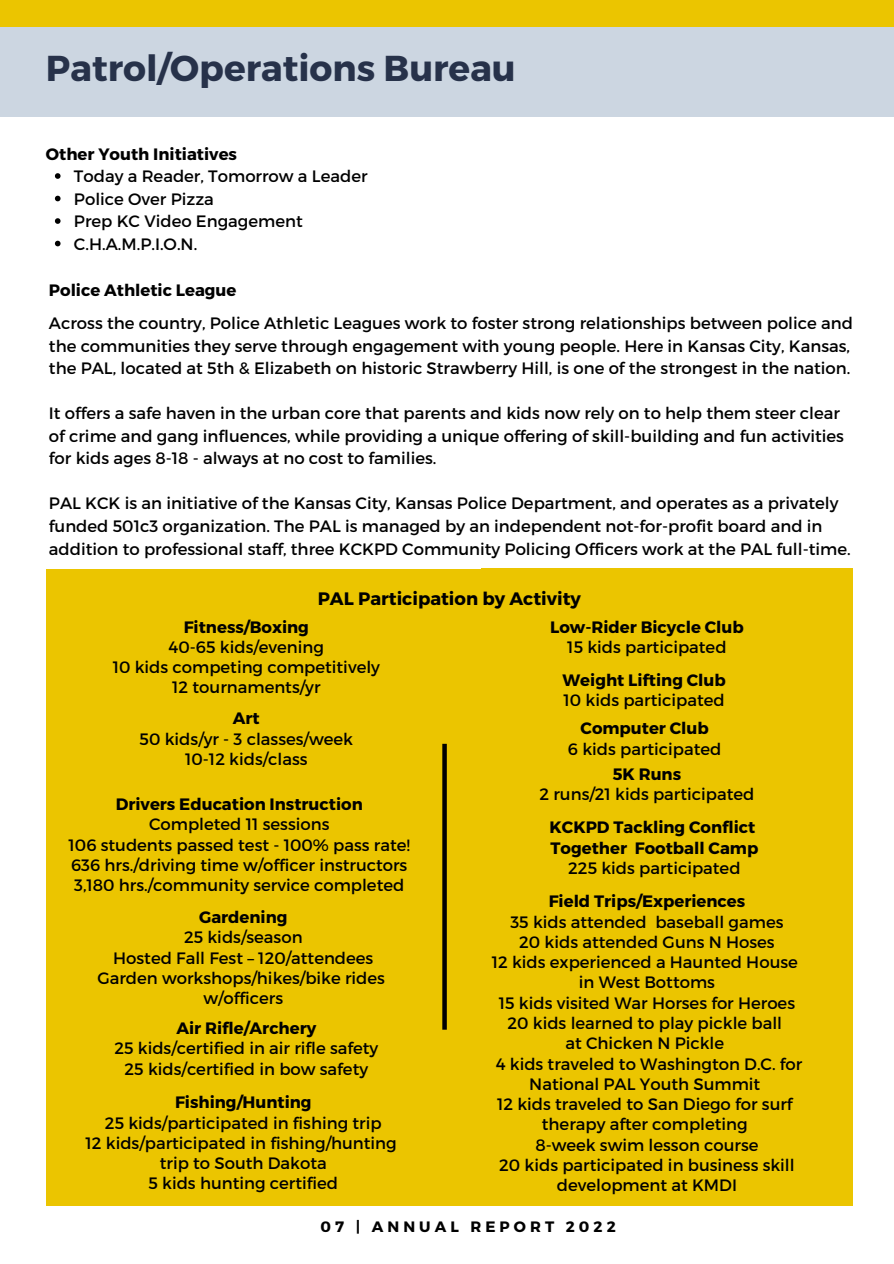
<style>
.page{position:relative;width:894px;height:1264px;background:#fff}
.page>*{position:absolute;margin:0;border:0;box-sizing:border-box;transform-origin:0 0}
.t1{font:700 36px "Montserrat";color:#27324a}
.t2{font:700 18px "Montserrat";color:#000}
.t3{font:16.5px/20.2px "Montserrat";color:#000;text-align:center}
.t4{font:700 16.5px/20.2px "Montserrat";color:#000;text-align:center}
.t5{font:700 15px "Montserrat";letter-spacing:.27em;color:#000}
.s1{font-weight:700}
.s2{font-weight:400}
</style>
<div class="page">
<div style="left:0;top:0;width:893px;height:117px;background:#ebc500"></div>
<div style="left:0;top:27px;width:893px;height:90px;background:#ccd6e1"></div>
<div style="left:46px;top:568px;width:449px;height:637px;background:#ebc500"></div>
<div style="left:481px;top:568px;width:371px;height:638px;background:#ebc500"></div>
<svg style="left:442px;top:743px;width:4px;height:286px"></svg>
<svg style="left:55px;top:173px;width:5px;height:6px"></svg>
<svg style="left:55px;top:196px;width:5px;height:5px"></svg>
<svg style="left:55px;top:218px;width:5px;height:6px"></svg>
<svg style="left:55px;top:241px;width:5px;height:5px"></svg>
<h3 class="t1" style="left:46px;top:45px;width:471px">Patrol/Operations Bureau</h3>
<h3 class="t4" style="left:46px;top:143px;width:193px">Other Youth Initiatives</h3>
<h3 class="t3" style="left:74px;top:165px;width:295px">Today a Reader, Tomorrow a Leader</h3>
<h3 class="t3" style="left:74px;top:188px;width:141px">Police Over Pizza</h3>
<h3 class="t3" style="left:74px;top:210px;width:230px">Prep KC Video Engagement</h3>
<p class="t3" style="left:74px;top:233px;width:125px">C.H.A.M.P.I.O.N.</p>
<h2 class="t4" style="left:49px;top:279px;width:189px">Police Athletic League</h2>
<p class="t3" style="left:49px;top:311px;width:805px;line-height:22.5px;text-align:left">Across the country, Police Athletic Leagues work to foster strong relationships between police and the communities they serve through engagement with young people. Here in Kansas City, Kansas, the PAL, located at 5th &amp; Elizabeth on historic Strawberry Hill, is one of the strongest in the nation.</p>
<p class="t3" style="left:49px;top:401px;width:796px;line-height:22.5px;text-align:left">It offers a safe haven in the urban core that parents and kids now rely on to help them steer clear of crime and gang influences, while providing a unique offering of skill-building and fun activities for kids ages 8-18 - always at no cost to families.</p>
<p class="t3" style="left:49px;top:491px;width:803px;line-height:22.5px;text-align:left">PAL KCK is an initiative of the Kansas City, Kansas Police Department, and operates as a privately funded 501c3 organization. The PAL is managed by an independent not-for-profit board and in addition to professional staff, three KCKPD Community Policing Officers work at the PAL full-time.</p>
<p class="t2" style="left:317px;top:587px;width:265px">PAL Participation by Activity</p>
<h2 class="t3" style="left:113px;top:615px;width:269px"><span class="s1">Fitness/Boxing<br></span>40-65 kids/evening<br>10 kids competing competitively<br>12 tournaments/yr</h2>
<h3 class="t4" style="left:550px;top:615px;width:195px">Low-Rider Bicycle Club<br><span class="s2">15 kids participated</span></h3>
<h3 class="t3" style="left:562px;top:669px;width:165px;text-align:left"><span class="s1">Weight Lifting Club<br></span>10 kids participated</h3>
<h3 class="t3" style="left:567px;top:717px;width:155px"><span class="s1">Computer Club<br></span>6 kids participated</h3>
<h2 class="t3" style="left:539px;top:763px;width:216px"><span class="s1">5K Runs<br></span>2 runs/21 kids participated</h2>
<h3 class="t3" style="left:140px;top:707px;width:215px"><span class="s1">Art<br></span>50 kids/yr - 3 classes/week<br>10-12 kids/class</h3>
<h3 class="t3" style="left:69px;top:793px;width:343px"><span class="s1">Drivers Education Instruction </span>Completed 11 sessions<br>106 students passed test - 100% pass rate!<br>636 hrs./driving time w/officer instructors 3,180 hrs./community service completed</h3>
<h3 class="t4" style="left:549px;top:816px;width:210px">KCKPD Tackling Conflict<br>Together Football Camp<br><span class="s2">225 kids participated</span></h3>
<h3 class="t3" style="left:491px;top:890px;width:312px"><span class="s1">Field Trips/Experiences<br></span>35 kids attended baseball games<br>20 kids attended Guns N Hoses<br>12 kids experienced a Haunted House in West Bottoms<br>15 kids visited War Horses for Heroes<br>20 kids learned to play pickle ball<br>at Chicken N Pickle<br>4 kids traveled to Washington D.C. for<br>National PAL Youth Summit<br>12 kids traveled to San Diego for surf therapy after completing<br>8-week swim lesson course<br>20 kids participated in business skill development at KMDI</h3>
<h3 class="t3" style="left:97px;top:906px;width:289px"><span class="s1">Gardening<br></span>25 kids/season<br>Hosted Fall Fest – 120/attendees<br>Garden workshops/hikes/bike rides w/officers</h3>
<h3 class="t3" style="left:114px;top:1017px;width:265px"><span class="s1">Air Rifle/Archery<br></span>25 kids/certified in air rifle safety<br>25 kids/certified in bow safety</h3>
<h3 class="t3" style="left:85px;top:1091px;width:313px"><span class="s1">Fishing/Hunting<br></span>25 kids/participated in fishing trip<br>12 kids/participated in fishing/hunting trip to South Dakota<br>5 kids hunting certified</h3>
<h1 class="t5" style="left:320px;top:1217px;width:296px">07 | ANNUAL REPORT 2022</h1>
</div>
